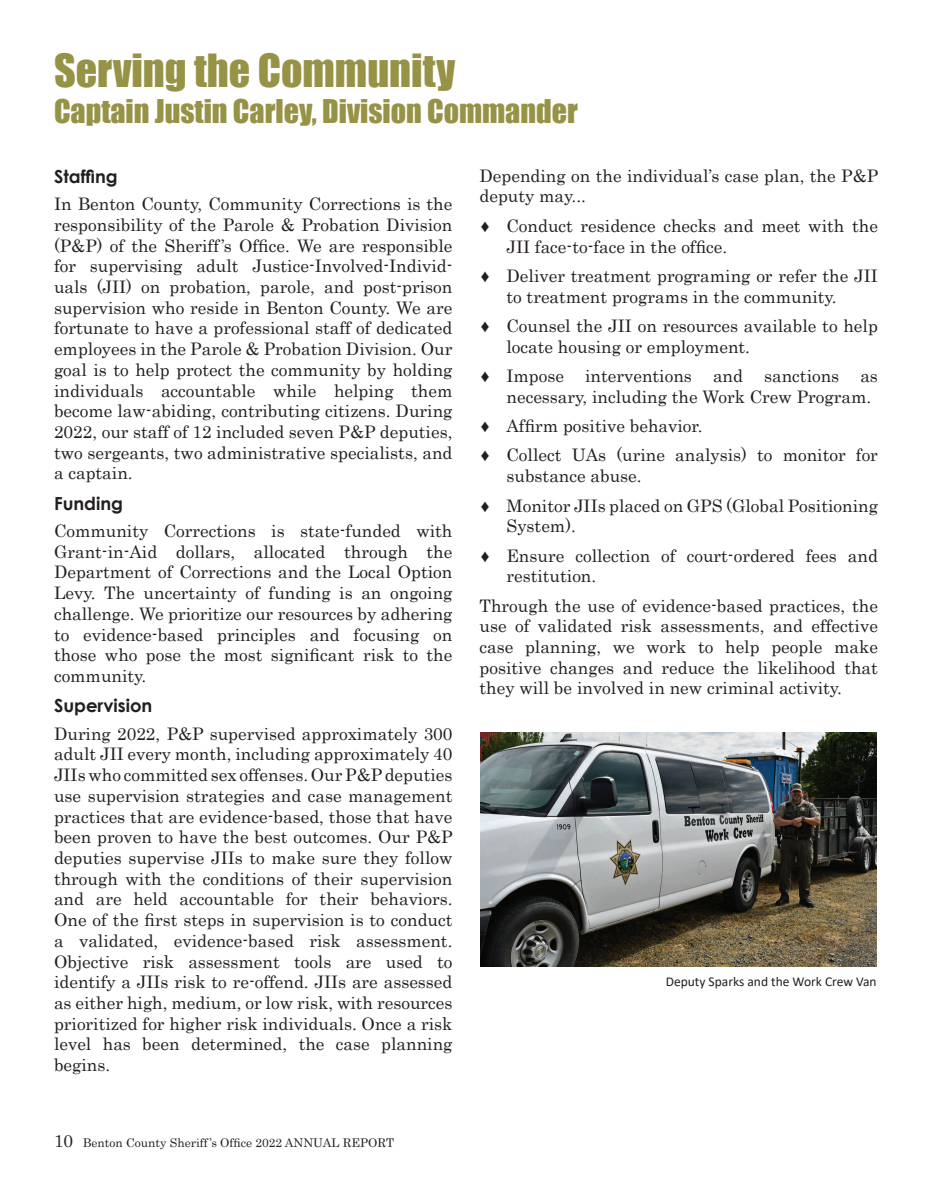
<style>
.page{position:relative;width:932px;height:1202px;background:#fff}
.page>*{position:absolute;margin:0;border:0;box-sizing:border-box;transform-origin:0 0}
.t1{font:42px "Impact";color:#969347}
.t2{font:30px "Impact";color:#969347}
.t3{font:700 18px "Century Gothic";color:#231f20}
.t4{font:17.25px/20.7px "Century";color:#231f20}
.t5{font:13.5px "Calibri";color:#231f20}
.t6{font:12px "Century";color:#231f20}
.s1{font-size:17.25px}
</style>
<div class="page">
<img style="left:481px;top:732px;width:395px;height:234px">
<h1 class="t1" style="left:54px;top:38px;width:403px">Serving the Community</h1>
<h2 class="t2" style="left:54px;top:88px;width:525px">Captain Justin Carley, Division Commander</h2>
<p class="t3" style="left:54px;top:162px;width:65px">Staffing</p>
<p class="t4" style="left:54px;top:192px;width:400px;text-align:justify">In Benton County, Community Corrections is the responsibility of the Parole &amp; Probation Division (P&amp;P) of the Sheriff’s Office. We are responsible for supervising adult Justice-Involved-Individ&shy;uals (JII) on probation, parole, and post-prison supervision who reside in Benton County. We are fortunate to have a professional staff of dedicated employees in the Parole &amp; Probation Division. Our goal is to help protect the community by holding individuals accountable while helping them become law-abiding, contributing citizens. During 2022, our staff of 12 included seven P&amp;P deputies, two sergeants, two administrative specialists, and a captain.</p>
<p class="t3" style="left:54px;top:489px;width:71px">Funding</p>
<p class="t4" style="left:54px;top:519px;width:400px;text-align:justify">Community Corrections is state-funded with Grant-in-Aid dollars, allocated through the Department of Corrections and the Local Option Levy. The uncertainty of funding is an ongoing challenge. We prioritize our resources by adhering to evidence-based principles and focusing on those who pose the most significant risk to the community.</p>
<p class="t3" style="left:54px;top:692px;width:100px">Supervision</p>
<p class="t4" style="left:54px;top:721px;width:400px;text-align:justify">During 2022, P&amp;P supervised approximately 300 adult JII every month, including approximately 40<br>JIIs who committed sex offenses. Our P&amp;P deputies use supervision strategies and case management practices that are evidence-based, those that have been proven to have the best outcomes. Our P&amp;P deputies supervise JIIs to make sure they follow through with the conditions of their supervision and are held accountable for their behaviors.<br>One of the first steps in supervision is to conduct a validated, evidence-based risk assessment.<br>Objective risk assessment tools are used to identify a JIIs risk to re-offend. JIIs are assessed as either high, medium, or low risk, with resources prioritized for higher risk individuals. Once a risk level has been determined, the case planning begins.</p>
<p class="t6" style="left:54px;top:1132px;width:341px"><span class="s1">10</span> Benton County Sheriff’s Office 2022 ANNUAL REPORT</p>
<p class="t4" style="left:479px;top:164px;width:400px">Depending on the individual’s case plan, the P&amp;P deputy may...</p>
<p class="t4" style="left:506px;top:214px;width:373px;text-indent:-27px">♦ Conduct residence checks and meet with the<br>JII face-to-face in the office.</p>
<p class="t4" style="left:506px;top:264px;width:373px;text-indent:-27px">♦ Deliver treatment programing or refer the JII to treatment programs in the community.</p>
<p class="t4" style="left:506px;top:314px;width:373px;text-indent:-27px">♦ Counsel the JII on resources available to help locate housing or employment.</p>
<p class="t4" style="left:506px;top:364px;width:373px;text-indent:-27px">♦ Impose interventions and sanctions as necessary, including the Work Crew Program.</p>
<p class="t4" style="left:479px;top:410px;width:400px;line-height:29.4px">♦ Affirm positive behavior.<br>♦ Collect UAs (urine analysis) to monitor for</p>
<p class="t4" style="left:479px;top:460px;width:400px;line-height:29.4px;text-indent:27px">substance abuse.<br>♦ Monitor JIIs placed on GPS (Global Positioning</p>
<p class="t4" style="left:479px;top:510px;width:400px;line-height:29.4px;text-indent:27px">System).<br>♦ Ensure collection of court-ordered fees and</p>
<p class="t4" style="left:479px;top:560px;width:400px;line-height:29.4px;text-indent:27px">restitution.<br>Through the use of evidence-based practices, the</p>
<p class="t4" style="left:479px;top:614px;width:400px;text-align:justify">use of validated risk assessments, and effective case planning, we work to help people make positive changes and reduce the likelihood that they will be involved in new criminal activity.</p>
<p class="t5" style="left:665px;top:972px;width:212px">Deputy Sparks and the Work Crew Van</p>
</div>
